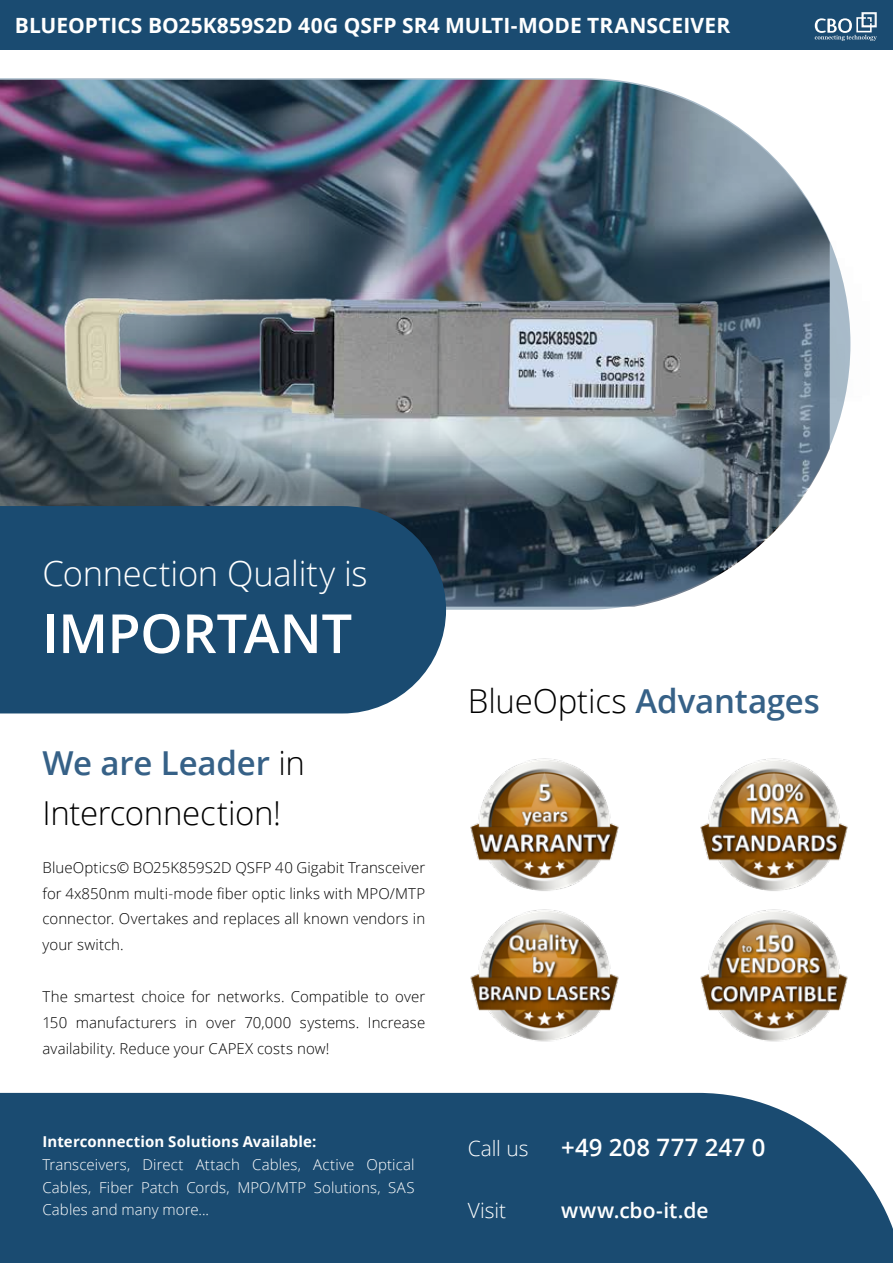
<style>
.page{position:relative;width:893px;height:1263px;background:#fff}
.page>*{position:absolute;margin:0;border:0;box-sizing:border-box;transform-origin:0 0}
.t1{font:600 54px "Open Sans";letter-spacing:-.01em;color:#fff}
.t2{font:300 34.5px "Open Sans";letter-spacing:-.01em;color:#fff}
.t3{font:300 33px/49.8px "Open Sans";letter-spacing:-.01em;color:#000}
.t4{font:600 24px "Open Sans";letter-spacing:.01em;color:#fff}
.t5{font:700 21px "Open Sans";letter-spacing:.005em;color:#fff}
.t6{font:600 21px "Open Sans";color:#fff}
.t7{font:300 21px "Open Sans";letter-spacing:-.005em;color:#fff}
.t8{font:300 15px/25.8px "Open Sans";letter-spacing:.005em;color:#000;text-align:justify}
.t9{font:300 15px/22.8px "Open Sans";letter-spacing:.005em;color:#fff;text-align:justify}
.t10{font:700 15px "Open Sans";letter-spacing:.005em;color:#fff}
.s1{font-weight:600;color:#366187}
</style>
<div class="page">
<svg style="left:446px;top:533px;width:327px;height:77px"></svg>
<div style="left:0;top:533px;width:446px;height:180px;background:#1a4b71"></div>
<div style="left:0;top:1093px;width:893px;height:170px;background:#1a4b71"></div>
<img style="left:470px;top:758px;width:149px;height:133px">
<img style="left:700px;top:758px;width:148px;height:133px">
<img style="left:470px;top:909px;width:149px;height:133px">
<img style="left:700px;top:909px;width:148px;height:133px">
<div style="left:0;top:0;width:893px;height:50px;background:#1a4b71"></div>
<img style="left:0;top:78px;width:851px;height:455px">
<svg style="left:815px;top:12px;width:62px;height:29px"></svg>
<h3 class="t5" style="left:15px;top:11px;width:717px">BLUEOPTICS BO25K859S2D 40G QSFP SR4 MULTI-MODE TRANSCEIVER</h3>
<h2 class="t2" style="left:43px;top:550px;width:327px">Connection Quality is</h2>
<h1 class="t1" style="left:43px;top:596px;width:311px">IMPORTANT</h1>
<h3 class="t3" style="left:43px;top:737px;width:264px"><span class="s1">We are Leader</span> in<br>Interconnection!</h3>
<p class="t8" style="left:43px;top:854px;width:384px">BlueOptics© BO25K859S2D QSFP 40 Gigabit Transceiver for 4x850nm multi-mode fiber optic links with MPO/MTP connector. Overtakes and replaces all known vendors in your switch.</p>
<p class="t8" style="left:43px;top:983px;width:384px">The smartest choice for networks. Compatible to over 150 manufacturers in over 70,000 systems. Increase availability. Reduce your CAPEX costs now!</p>
<p class="t10" style="left:43px;top:1131px;width:275px">Interconnection Solutions Available:</p>
<p class="t9" style="left:43px;top:1152px;width:374px">Transceivers, Direct Attach Cables, Active Optical Cables, Fiber Patch Cords, MPO/MTP Solutions, SAS Cables and many more...</p>
<h3 class="t3" style="left:468px;top:676px;width:354px">BlueOptics <span class="s1">Advantages</span></h3>
<h3 class="t7" style="left:468px;top:1134px;width:62px">Call us</h3>
<h3 class="t4" style="left:561px;top:1131px;width:206px">+49 208 777 247 0</h3>
<h3 class="t7" style="left:468px;top:1196px;width:40px">Visit</h3>
<h3 class="t6" style="left:561px;top:1196px;width:149px">www.cbo-it.de</h3>
</div>
